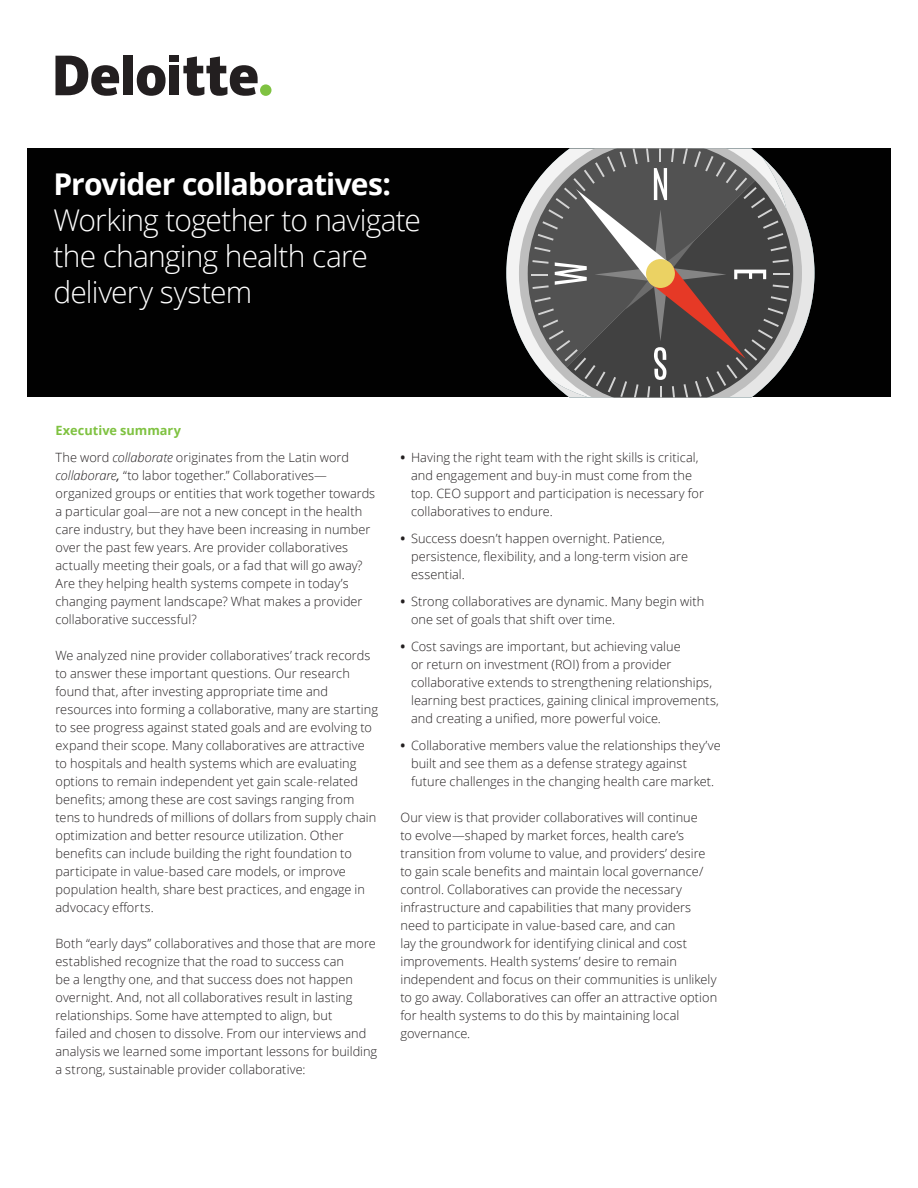
<style>
.page{position:relative;width:918px;height:1188px;background:#fff}
.page>*{position:absolute;margin:0;border:0;box-sizing:border-box;transform-origin:0 0}
.Cover_subheading_lig{font:300 30px/36px "Open Sans";letter-spacing:-.03em;color:#fff}
.Cover_headline_bold{font:700 30px "Open Sans";letter-spacing:-.025em;color:#fff}
.Body_copy__8_5_12pt{font:300 12.75px/18px "Open Sans";letter-spacing:.005em;color:#231f20}
.Subhead_C__8_5pt_12p{font:700 12.75px "Open Sans";color:#7fc241}
.s1{font-style:italic}
.s2{font-weight:400;font-style:italic}
.s3{font-weight:700}
</style>
<div class="page">
<div style="left:260px;top:84px;width:11px;height:12px;background:#7fc241;border-radius:50%"></div>
<div style="left:123px;top:56px;width:10px;height:39px;background:#231f20"></div>
<svg style="left:137px;top:65px;width:29px;height:31px"></svg>
<div style="left:170px;top:66px;width:9px;height:29px;background:#231f20"></div>
<div style="left:170px;top:56px;width:9px;height:6px;background:#231f20"></div>
<svg style="left:183px;top:56px;width:75px;height:40px"></svg>
<svg style="left:56px;top:56px;width:63px;height:40px"></svg>
<div style="left:27px;top:148px;width:864px;height:250px;background:#010101"></div>
<svg style="left:802px;top:212px;width:12px;height:186px"></svg>
<svg style="left:506px;top:212px;width:13px;height:186px"></svg>
<svg style="left:519px;top:194px;width:283px;height:204px"></svg>
<svg style="left:532px;top:148px;width:257px;height:250px;background:#676361"></svg>
<p class="Cover_headline_bold" style="left:53px;top:163px;width:339px">Provider collaboratives:</p>
<p class="Cover_subheading_lig" style="left:53px;top:202px;width:369px">Working together to navigate the changing health care delivery system</p>
<p class="Subhead_C__8_5pt_12p" style="left:56px;top:421px;width:127px">Executive summary</p>
<p class="Body_copy__8_5_12pt" style="left:56px;top:448px;width:321px">The word <span class="s1">collaborate</span> originates from the Latin word <span class="s1">collaborare</span><span class="s2">,</span> “to labor together.” Collaboratives— organized groups or entities that work together towards a particular goal—are not a new concept in the health care industry, but they have been increasing in number over the past few years. Are provider collaboratives actually meeting their goals, or a fad that will go away?<br>Are they helping health systems compete in today’s changing payment landscape? What makes a provider collaborative successful?</p>
<p class="Body_copy__8_5_12pt" style="left:56px;top:646px;width:324px">We analyzed nine provider collaboratives’ track records to answer these important questions. Our research found that, after investing appropriate time and resources into forming a collaborative, many are starting to see progress against stated goals and are evolving to expand their scope. Many collaboratives are attractive to hospitals and health systems which are evaluating options to remain independent yet gain scale-related benefits; among these are cost savings ranging from tens to hundreds of millions of dollars from supply chain optimization and better resource utilization. Other benefits can include building the right foundation to participate in value-based care models, or improve population health, share best practices, and engage in advocacy efforts.</p>
<p class="Body_copy__8_5_12pt" style="left:56px;top:934px;width:323px">Both “early days” collaboratives and those that are more established recognize that the road to success can<br>be a lengthy one, and that success does not happen overnight. And, not all collaboratives result in lasting relationships. Some have attempted to align, but<br>failed and chosen to dissolve. From our interviews and analysis we learned some important lessons for building a strong, sustainable provider collaborative:</p>
<p class="Body_copy__8_5_12pt" style="left:411px;top:448px;width:294px;text-indent:-11px"><span class="s3">•</span> Having the right team with the right skills is critical, and engagement and buy-in must come from the top. CEO support and participation is necessary for collaboratives to endure.</p>
<p class="Body_copy__8_5_12pt" style="left:411px;top:529px;width:278px;text-indent:-11px"><span class="s3">•</span> Success doesn’t happen overnight. Patience, persistence, flexibility, and a long-term vision are essential.</p>
<p class="Body_copy__8_5_12pt" style="left:411px;top:592px;width:295px;text-indent:-11px"><span class="s3">•</span> Strong collaboratives are dynamic. Many begin with one set of goals that shift over time.</p>
<p class="Body_copy__8_5_12pt" style="left:411px;top:637px;width:309px;text-indent:-11px"><span class="s3">•</span> Cost savings are important, but achieving value<br>or return on investment (ROI) from a provider collaborative extends to strengthening relationships, learning best practices, gaining clinical improvements, and creating a unified, more powerful voice.</p>
<p class="Body_copy__8_5_12pt" style="left:411px;top:736px;width:311px;text-indent:-11px"><span class="s3">•</span> Collaborative members value the relationships they’ve built and see them as a defense strategy against future challenges in the changing health care market.</p>
<p class="Body_copy__8_5_12pt" style="left:400px;top:808px;width:318px">Our view is that provider collaboratives will continue<br>to evolve—shaped by market forces, health care’s transition from volume to value, and providers’ desire to gain scale benefits and maintain local governance/ control. Collaboratives can provide the necessary infrastructure and capabilities that many providers need to participate in value-based care, and can<br>lay the groundwork for identifying clinical and cost improvements. Health systems’ desire to remain independent and focus on their communities is unlikely to go away. Collaboratives can offer an attractive option for health systems to do this by maintaining local governance.</p>
</div>
